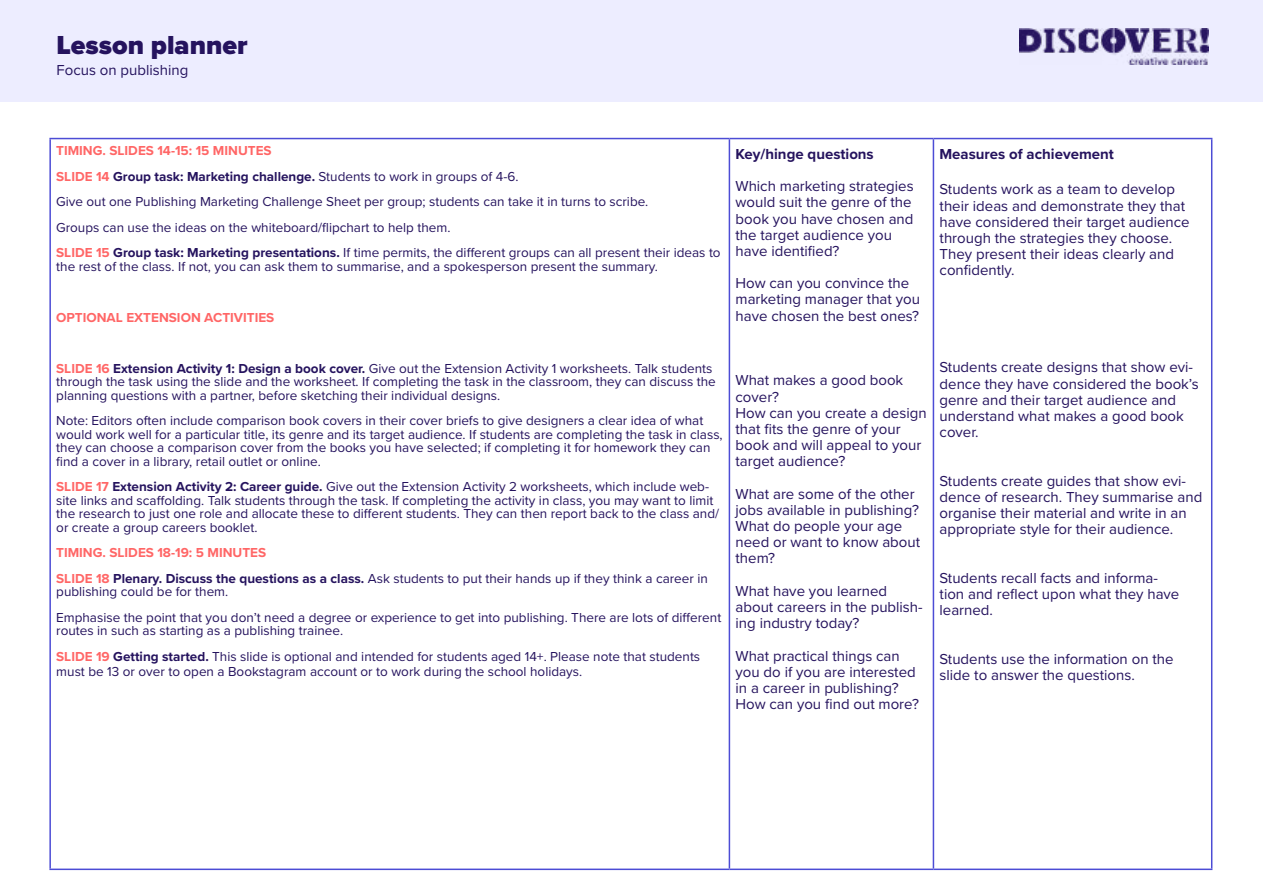
<style>
.page{position:relative;width:1263px;height:893px;background:#fff}
.page>*{position:absolute;margin:0;border:0;box-sizing:border-box;transform-origin:0 0}
.t1{font:900 27px "Proxima Nova";color:#25135e}
.t2{font:15px/16.2px "Proxima Nova";color:#25135e}
.t3{font:700 15px "Proxima Nova";color:#25135e}
.t4{font:13.5px/13.5px "Proxima Nova";color:#25135e}
.t5{font:700 13.5px "Proxima Nova";color:#f66}
.s1{font-weight:700;color:#f66}
.s2{font-weight:700}
</style>
<div class="page">
<div style="left:0;top:0;width:1263px;height:102px;background:#ededff"></div>
<img style="left:1020px;top:28px;width:189px;height:36px">
<hr style="left:49px;top:138px;width:680px;height:1px;background:#4c4cd5">
<hr style="left:49px;top:139px;width:2px;height:730px;background:#4c4cd5">
<hr style="left:729px;top:138px;width:204px;height:1px;background:#4c4cd5">
<hr style="left:729px;top:139px;width:1px;height:730px;background:#4c4cd5">
<hr style="left:933px;top:138px;width:279px;height:1px;background:#4c4cd5">
<hr style="left:933px;top:139px;width:1px;height:730px;background:#4c4cd5">
<hr style="left:1211px;top:139px;width:1px;height:730px;background:#4c4cd5">
<hr style="left:49px;top:869px;width:680px;height:1px;background:#4c4cd5">
<hr style="left:729px;top:869px;width:204px;height:1px;background:#4c4cd5">
<hr style="left:933px;top:869px;width:279px;height:1px;background:#4c4cd5">
<h1 class="t1" style="left:57px;top:25px;width:193px">Lesson planner</h1>
<p class="t2" style="left:57px;top:61px;width:133px">Focus on publishing</p>
<p class="t4" style="left:56px;top:137px;width:666px;line-height:25.5px"><span class="s1">TIMING. SLIDES 14-15: 15 MINUTES<br>SLIDE 14</span> <span class="s2">Group task: Marketing challenge.</span> Students to work in groups of 4-6.<br>Give out one Publishing Marketing Challenge Sheet per group; students can take it in turns to scribe.<br>Groups can use the ideas on the whiteboard/flipchart to help them.<br><span class="s1">SLIDE 15</span> <span class="s2">Group task: Marketing presentations.</span> If time permits, the different groups can all present their ideas to</p>
<p class="t4" style="left:56px;top:259px;width:603px">the rest of the class. If not, you can ask them to summarise, and a spokesperson present the summary.</p>
<p class="t5" style="left:56px;top:307px;width:220px">OPTIONAL EXTENSION ACTIVITIES</p>
<p class="t3" style="left:735px;top:143px;width:140px">Key/hinge questions</p>
<p class="t2" style="left:735px;top:177px;width:180px">Which marketing strategies would suit the genre of the book you have chosen and the target audience you have identified?</p>
<p class="t2" style="left:735px;top:274px;width:186px">How can you convince the marketing manager that you have chosen the best ones?</p>
<p class="t3" style="left:939px;top:143px;width:176px">Measures of achievement</p>
<p class="t2" style="left:939px;top:181px;width:252px">Students work as a team to develop their ideas and demonstrate they that have considered their target audience through the strategies they choose.<br>They present their ideas clearly and confidently.</p>
<p class="t4" style="left:56px;top:361px;width:661px"><span class="s1">SLIDE 16</span> <span class="s2">Extension Activity 1: Design a book cover.</span> Give out the Extension Activity 1 worksheets. Talk students through the task using the slide and the worksheet. If completing the task in the classroom, they can discuss the planning questions with a partner, before sketching their individual designs.</p>
<p class="t4" style="left:56px;top:413px;width:668px">Note: Editors often include comparison book covers in their cover briefs to give designers a clear idea of what would work well for a particular title, its genre and its target audience. If students are completing the task in class, they can choose a comparison cover from the books you have selected; if completing it for homework they can find a cover in a library, retail outlet or online.</p>
<p class="t4" style="left:56px;top:479px;width:664px"><span class="s1">SLIDE 17</span> <span class="s2">Extension Activity 2: Career guide.</span> Give out the Extension Activity 2 worksheets, which include web&shy;site links and scaffolding. Talk students through the task. If completing the activity in class, you may want to limit the research to just one role and allocate these to different students. They can then report back to the class and/ or create a group careers booklet.</p>
<p class="t4" style="left:56px;top:539px;width:653px;line-height:25.5px"><span class="s1">TIMING. SLIDES 18-19: 5 MINUTES<br>SLIDE 18</span> <span class="s2">Plenary. Discuss the questions as a class.</span> Ask students to put their hands up if they think a career in</p>
<p class="t4" style="left:56px;top:578px;width:667px;line-height:25.5px">publishing could be for them.<br>Emphasise the point that you don’t need a degree or experience to get into publishing. There are lots of different</p>
<p class="t4" style="left:56px;top:617px;width:646px;line-height:25.5px">routes in such as starting as a publishing trainee.<br><span class="s1">SLIDE 19</span> <span class="s2">Getting started.</span> This slide is optional and intended for students aged 14+. Please note that students</p>
<p class="t4" style="left:56px;top:664px;width:527px">must be 13 or over to open a Bookstagram account or to work during the school holidays.</p>
<p class="t2" style="left:735px;top:372px;width:193px">What makes a good book cover?<br>How can you create a design that fits the genre of your book and will appeal to your target audience?</p>
<p class="t2" style="left:735px;top:485px;width:186px">What are some of the other jobs available in publishing?<br>What do people your age need or want to know about them?</p>
<p class="t2" style="left:735px;top:582px;width:189px">What have you learned about careers in the publish&shy;ing industry today?</p>
<p class="t2" style="left:735px;top:647px;width:185px">What practical things can you do if you are interested in a career in publishing?<br>How can you find out more?</p>
<p class="t2" style="left:939px;top:359px;width:261px">Students create designs that show evi&shy;dence they have considered the book’s genre and their target audience and understand what makes a good book cover.</p>
<p class="t2" style="left:939px;top:472px;width:264px">Students create guides that show evi&shy;dence of research. They summarise and organise their material and write in an appropriate style for their audience.</p>
<p class="t2" style="left:939px;top:569px;width:241px">Students recall facts and informa&shy;tion and reflect upon what they have learned.</p>
<p class="t2" style="left:939px;top:650px;width:236px">Students use the information on the slide to answer the questions.</p>
</div>
